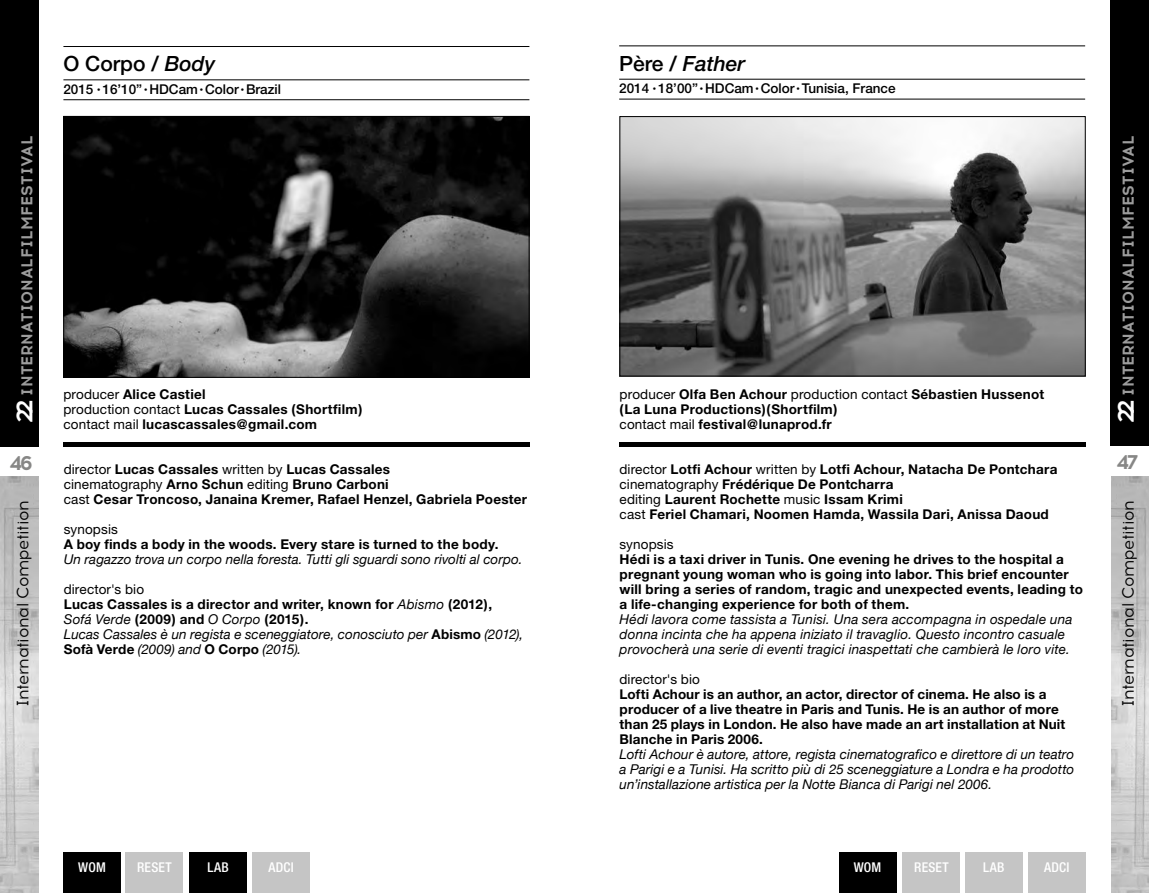
<style>
.page{position:relative;width:1149px;height:893px;background:#fff}
.page>*{position:absolute;margin:0;border:0;box-sizing:border-box;transform-origin:0 0}
.t1{font:italic 500 21px "Helvetica Neue";color:#000}
.t2{font:500 21px "Helvetica Neue";color:#000}
.t3{font:700 20.25px "Acrom";color:#878786}
.t4{font:16.5px "Acrom";letter-spacing:-.025em;color:#000}
.t5{font:700 15.75px "Acrom";letter-spacing:.01em;color:#9c9c9c}
.t6{font:700 13.5px/15px "Helvetica Neue";letter-spacing:.02em;color:#000}
.t7{font:italic 13.5px/15px "Helvetica Neue";letter-spacing:.01em;color:#000}
.t8{font:500 13.5px "Helvetica Neue";color:#000}
.t9{font:500 condensed 13.5px "Helvetica Neue";letter-spacing:.02em;color:#fff}
.t10{font:13.5px "Helvetica Neue";letter-spacing:.01em;color:#000}
.s1{font-size:22.5px;color:#fff}
.s2{font-style:italic}
.s3{font-weight:400}
.s4{font-style:normal}
.s5{font-weight:700;font-style:normal}
</style>
<div class="page">
<div style="left:0;top:0;width:38px;height:446px;background:#000"></div>
<div style="left:1110px;top:0;width:38px;height:446px;background:#000"></div>
<img style="left:0;top:476px;width:38px;height:417px">
<img style="left:1111px;top:477px;width:37px;height:416px">
<div style="left:63px;top:442px;width:466px;height:5px;background:#000"></div>
<div style="left:619px;top:442px;width:466px;height:5px;background:#000"></div>
<hr style="left:619px;top:46px;width:465px;height:1px;background:#000">
<hr style="left:619px;top:79px;width:465px;height:1px;background:#000">
<hr style="left:619px;top:99px;width:465px;height:1px;background:#000">
<img style="left:621px;top:118px;width:462px;height:256px">
<div style="left:619px;top:116px;width:466px;height:260px;border:1px solid #000"></div>
<div style="left:838px;top:853px;width:57px;height:40px;background:#000"></div>
<div style="left:902px;top:853px;width:57px;height:40px;background:#c5c5c5"></div>
<div style="left:964px;top:853px;width:57px;height:40px;background:#c5c5c5"></div>
<div style="left:1027px;top:853px;width:57px;height:40px;background:#c5c5c5"></div>
<hr style="left:63px;top:46px;width:466px;height:1px;background:#000">
<hr style="left:63px;top:80px;width:466px;height:1px;background:#000">
<hr style="left:63px;top:99px;width:466px;height:1px;background:#000">
<img style="left:65px;top:118px;width:462px;height:258px">
<div style="left:63px;top:116px;width:466px;height:262px;border:1px solid #000"></div>
<div style="left:63px;top:853px;width:57px;height:40px;background:#000"></div>
<div style="left:126px;top:853px;width:57px;height:40px;background:#c5c5c5"></div>
<div style="left:252px;top:853px;width:58px;height:40px;background:#c5c5c5"></div>
<div style="left:189px;top:853px;width:58px;height:40px;background:#000"></div>
<p class="t5" style="left:16px;top:423px;width:288px;rotate:-90deg"><span class="s1">22</span> INTERNATIONALFILMFESTIVAL</p>
<h1 class="t2" style="left:63px;top:51px;width:153px">O Corpo / <span class="s2">Body</span></h1>
<p class="t8" style="left:63px;top:81px;width:219px">2015 <sup>•</sup> 16’10” <sup>•</sup> HDCam <sup>•</sup> Color <sup>•</sup> Brazil</p>
<p class="t6" style="left:63px;top:386px;width:300px"><span class="s3">producer</span> Alice Castiel<br><span class="s3">production contact</span> Lucas Cassales (Shortfilm) <span class="s3">contact mail</span> lucascassales@gmail.com</p>
<h1 class="t1" style="left:619px;top:51px;width:128px"><span class="s4">Père /</span> Father</h1>
<p class="t8" style="left:619px;top:80px;width:278px">2014 <sup>•</sup> 18’00” <sup>•</sup> HDCam <sup>•</sup> Color <sup>•</sup> Tunisia, France</p>
<p class="t6" style="left:619px;top:386px;width:426px"><span class="s3">producer</span> Olfa Ben Achour <span class="s3">production contact</span> Sébastien Hussenot (La Luna Productions)(Shortfilm)<br><span class="s3">contact mail</span> festival@lunaprod.fr</p>
<p class="t5" style="left:1116px;top:423px;width:288px;rotate:-90deg"><span class="s1">22</span> INTERNATIONALFILMFESTIVAL</p>
<h2 class="t3" style="left:10px;top:449px;width:25px">46</h2>
<h2 class="t3" style="left:1116px;top:448px;width:24px">47</h2>
<p class="t6" style="left:64px;top:461px;width:464px"><span class="s3">director</span> Lucas Cassales <span class="s3">written by</span> Lucas Cassales<br><span class="s3">cinematography</span> Arno Schun <span class="s3">editing</span> Bruno Carboni<br><span class="s3">cast</span> Cesar Troncoso, Janaina Kremer, Rafael Henzel, Gabriela Poester</p>
<p class="t10" style="left:64px;top:521px;width:55px">synopsis</p>
<p class="t6" style="left:64px;top:536px;width:436px">A boy finds a body in the woods. Every stare is turned to the body.</p>
<p class="t7" style="left:64px;top:552px;width:460px">Un ragazzo trova un corpo nella foresta. Tutti gli sguardi sono rivolti al corpo.</p>
<p class="t7" style="left:64px;top:582px;width:461px"><span class="s4">director's bio<br></span><span class="s5">Lucas Cassales is a director and writer, known for</span> Abismo <span class="s5">(2012), </span>Sofá Verde <span class="s5">(2009) and</span> O Corpo <span class="s5">(2015).<br></span>Lucas Cassales è un regista e sceneggiatore, conosciuto per <span class="s5">Abismo</span> (2012), <span class="s5">Sofà Verde</span> (2009) and <span class="s5">O Corpo</span> (2015).</p>
<p class="t6" style="left:619px;top:461px;width:439px"><span class="s3">director</span> Lotfi Achour <span class="s3">written by</span> Lotfi Achour, Natacha De Pontchara <span class="s3">cinematography</span> Frédérique De Pontcharra<br><span class="s3">editing</span> Laurent Rochette <span class="s3">music</span> Issam Krimi<br><span class="s3">cast</span> Feriel Chamari, Noomen Hamda, Wassila Dari, Anissa Daoud</p>
<p class="t10" style="left:619px;top:536px;width:55px">synopsis</p>
<p class="t6" style="left:619px;top:551px;width:465px">Hédi is a taxi driver in Tunis. One evening he drives to the hospital a pregnant young woman who is going into labor. This brief encounter will bring a series of random, tragic and unexpected events, leading to a life-changing experience for both of them.</p>
<p class="t7" style="left:619px;top:612px;width:454px">Hédi lavora come tassista a Tunisi. Una sera accompagna in ospedale una donna incinta che ha appena iniziato il travaglio. Questo incontro casuale provocherà una serie di eventi tragici inaspettati che cambierà le loro vite.</p>
<p class="t10" style="left:619px;top:671px;width:82px">director's bio</p>
<p class="t6" style="left:619px;top:686px;width:447px">Lofti Achour is an author, an actor, director of cinema. He also is a producer of a live theatre in Paris and Tunis. He is an author of more than 25 plays in London. He also have made an art installation at Nuit Blanche in Paris 2006.</p>
<p class="t7" style="left:619px;top:747px;width:456px;text-align:justify">Lofti Achour è autore, attore, regista cinematografico e direttore di un teatro a Parigi e a Tunisi. Ha scritto più di 25 sceneggiature a Londra e ha prodotto un’installazione artistica per la Notte Bianca di Parigi nel 2006.</p>
<p class="t4" style="left:12px;top:707px;width:208px;rotate:-90deg">International Competition</p>
<p class="t4" style="left:1116px;top:707px;width:208px;rotate:-90deg">International Competition</p>
<p class="t9" style="left:78px;top:859px;width:29px">WOM</p>
<p class="t9" style="left:137px;top:859px;width:36px">RESET</p>
<p class="t9" style="left:207px;top:859px;width:23px">LAB</p>
<p class="t9" style="left:268px;top:859px;width:27px">ADCI</p>
<p class="t9" style="left:853px;top:859px;width:29px">WOM</p>
<p class="t9" style="left:913px;top:859px;width:36px">RESET</p>
<p class="t9" style="left:982px;top:859px;width:23px">LAB</p>
<p class="t9" style="left:1043px;top:859px;width:27px">ADCI</p>
</div>
